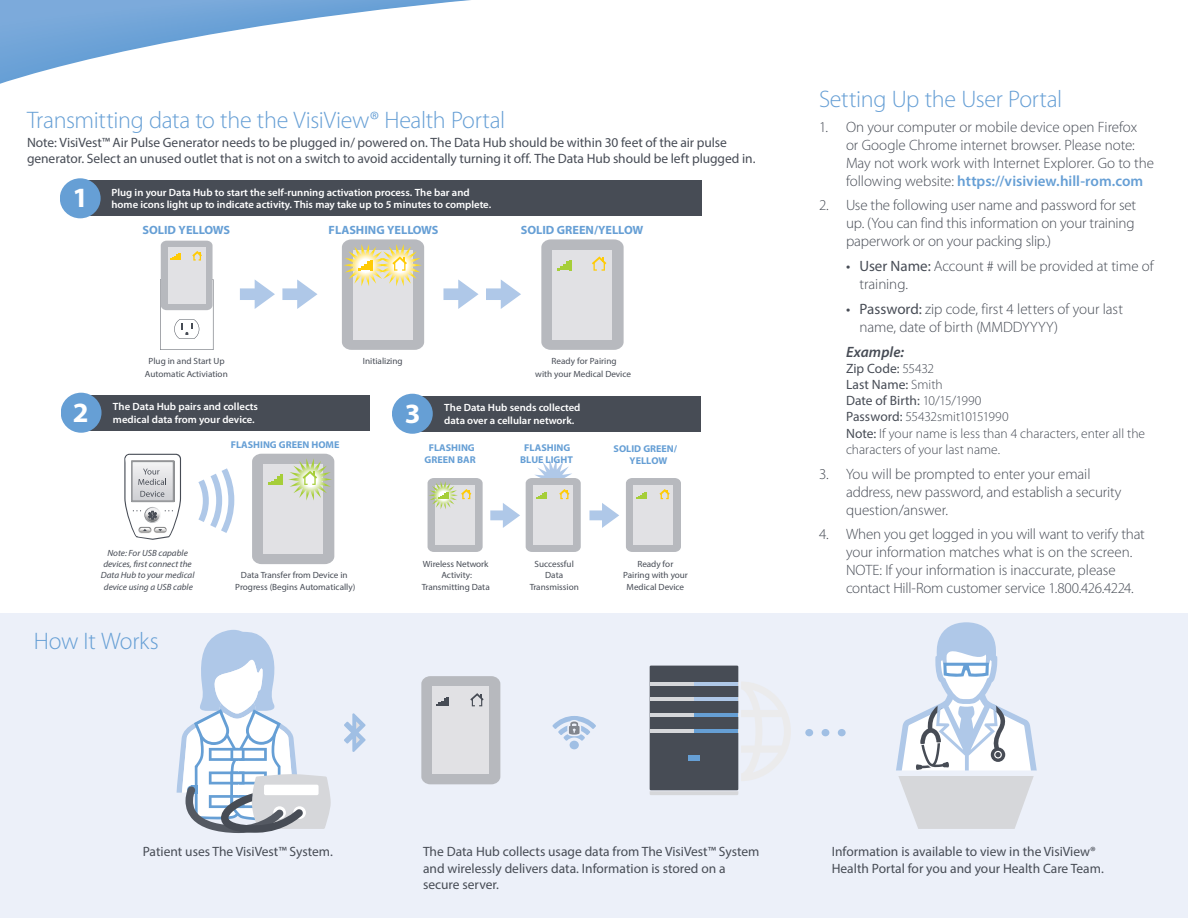
<style>
.page{position:relative;width:1188px;height:918px;background:#fff}
.page>*{position:absolute;margin:0;border:0;box-sizing:border-box;transform-origin:0 0}
.t1{font:700 28.05px "Myriad Pro";color:#fff}
.t2{font:300 24px "Myriad Pro";letter-spacing:-.015em;color:#669fd5}
.t3{font:21.75px "Myriad Pro";color:#474c55}
.t4{font:300 15px/18px "Myriad Pro";letter-spacing:-.005em;color:#474c55}
.t5{font:italic 600 15px "Myriad Pro";letter-spacing:.005em;color:#474c55}
.t6{font:13.5px/16.5px "Myriad Pro";color:#474c55}
.t7{font:300 13.5px/16.2px "Myriad Pro";color:#474c55}
.t8{font:700 12px "Myriad Pro";color:#669fd5}
.t9{font:600 10.5px/12.3px "Myriad Pro";color:#fff}
.t10{font:700 9.9px/11.9px "Myriad Pro";color:#669fd5;text-align:center}
.t11{font:9px/11.4px "Myriad Pro";color:#474c55;text-align:center}
.t12{font:italic 9px/11.4px "Myriad Pro";color:#474c55;text-align:center}
.s1{font-weight:600;color:#669fd5}
.s2{font-weight:400}
</style>
<div class="page">
<div style="left:0;top:614px;width:1188px;height:304px;background:#ecf0f9"></div>
<svg style="left:0;top:0;width:471px;height:72px"></svg>
<svg style="left:896px;top:622px;width:141px;height:207px"></svg>
<div style="left:650px;top:666px;width:88px;height:124px;background:#474c55"></div>
<svg style="left:741px;top:682px;width:50px;height:99px"></svg>
<hr style="left:695px;top:682px;width:43px;height:3px;background:#afc8e8">
<hr style="left:650px;top:682px;width:43px;height:3px;background:#d6d7da">
<hr style="left:695px;top:698px;width:43px;height:3px;background:#afc8e8">
<hr style="left:650px;top:698px;width:43px;height:3px;background:#d6d7da">
<hr style="left:695px;top:713px;width:43px;height:4px;background:#669fd5">
<hr style="left:650px;top:713px;width:43px;height:4px;background:#d6d7da">
<hr style="left:695px;top:729px;width:43px;height:4px;background:#669fd5">
<hr style="left:650px;top:729px;width:43px;height:4px;background:#d6d7da">
<div style="left:688px;top:755px;width:12px;height:6px;background:#669fd5"></div>
<svg style="left:650px;top:791px;width:88px;height:4px"></svg>
<svg style="left:421px;top:676px;width:79px;height:108px;background:#cdced2"></svg>
<div style="left:570px;top:741px;width:9px;height:8px;background:#a0bfe4;border-radius:50%"></div>
<svg style="left:552px;top:716px;width:44px;height:25px"></svg>
<div style="left:805px;top:729px;width:8px;height:7px;background:#a0bfe4;border-radius:50%"></div>
<div style="left:822px;top:729px;width:7px;height:7px;background:#a0bfe4;border-radius:50%"></div>
<div style="left:838px;top:729px;width:8px;height:7px;background:#a0bfe4;border-radius:50%"></div>
<svg style="left:176px;top:630px;width:190px;height:203px"></svg>
<div style="left:74px;top:181px;width:628px;height:35px;background:#474c55"></div>
<div style="left:60px;top:178px;width:41px;height:40px;background:#669fd5;border-radius:20px"></div>
<div style="left:75px;top:395px;width:294px;height:35px;background:#474c55"></div>
<div style="left:61px;top:393px;width:41px;height:40px;background:#669fd5;border-radius:20px"></div>
<div style="left:406px;top:396px;width:295px;height:35px;background:#474c55"></div>
<div style="left:392px;top:394px;width:41px;height:40px;background:#669fd5;border-radius:20px"></div>
<svg style="left:240px;top:279px;width:35px;height:30px"></svg>
<svg style="left:282px;top:279px;width:35px;height:30px"></svg>
<svg style="left:443px;top:279px;width:36px;height:30px"></svg>
<svg style="left:486px;top:280px;width:35px;height:29px"></svg>
<svg style="left:490px;top:503px;width:30px;height:25px"></svg>
<svg style="left:589px;top:503px;width:30px;height:25px"></svg>
<svg style="left:160px;top:241px;width:53px;height:109px"></svg>
<svg style="left:541px;top:239px;width:83px;height:111px;background:#d0d1d2"></svg>
<svg style="left:342px;top:239px;width:82px;height:111px;background:#d6d3c5"></svg>
<svg style="left:252px;top:454px;width:82px;height:110px;background:#ced1cc"></svg>
<svg style="left:124px;top:454px;width:57px;height:86px"></svg>
<svg style="left:198px;top:468px;width:36px;height:65px"></svg>
<svg style="left:428px;top:478px;width:55px;height:74px;background:#cfd1cb"></svg>
<svg style="left:526px;top:459px;width:55px;height:93px;background:#d5d7d8"></svg>
<svg style="left:626px;top:478px;width:55px;height:74px;background:#cfd0d0"></svg>
<h2 class="t2" style="left:27px;top:106px;width:480px">Transmitting data to the the VisiView® Health Portal</h2>
<p class="t6" style="left:27px;top:134px;width:730px">Note: VisiVest™ Air Pulse Generator needs to be plugged in/ powered on. The Data Hub should be within 30 feet of the air pulse generator. Select an unused outlet that is not on a switch to avoid accidentally turning it off. The Data Hub should be left plugged in.</p>
<h3 class="t3" style="left:110px;top:132px;width:289px">DATA HUB QUICK START GUIDE</h3>
<h1 class="t1" style="left:73px;top:180px;width:17px">1</h1>
<p class="t9" style="left:111px;top:186px;width:381px">Plug in your Data Hub to start the self-running activation process. The bar and home icons light up to indicate activity. This may take up to 5 minutes to complete.</p>
<p class="t8" style="left:143px;top:222px;width:89px">SOLID YELLOWS</p>
<p class="t8" style="left:329px;top:222px;width:111px">FLASHING YELLOWS</p>
<p class="t8" style="left:521px;top:222px;width:124px">SOLID GREEN/YELLOW</p>
<p class="t11" style="left:145px;top:355px;width:84px;line-height:12.9px">Plug in and Start Up<br>Automatic Activiation</p>
<p class="t11" style="left:363px;top:356px;width:41px">Initializing</p>
<p class="t11" style="left:535px;top:355px;width:97px;line-height:12.9px">Ready for Pairing<br>with your Medical Device</p>
<h1 class="t1" style="left:73px;top:394px;width:17px">2</h1>
<p class="t9" style="left:113px;top:401px;width:147px">The Data Hub pairs and collects medical data from your device.</p>
<p class="t10" style="left:231px;top:438px;width:110px">FLASHING GREEN HOME</p>
<p class="t12" style="left:101px;top:547px;width:95px">Note: For USB capable devices, first connect the<br>Data Hub to your medical device using a USB cable</p>
<h2 class="t2" style="left:34px;top:628px;width:127px">How It Works</h2>
<p class="t11" style="left:235px;top:569px;width:122px">Data Transfer from Device in<br>Progress (Begins Automatically)</p>
<h1 class="t1" style="left:405px;top:395px;width:17px">3</h1>
<p class="t9" style="left:444px;top:402px;width:138px">The Data Hub sends collected data over a cellular network.</p>
<p class="t10" style="left:425px;top:441px;width:53px">FLASHING<br>GREEN BAR</p>
<p class="t10" style="left:520px;top:442px;width:54px">FLASHING<br>BLUE LIGHT</p>
<p class="t10" style="left:630px;top:442px;width:49px;text-align:left;text-indent:-16px">SOLID GREEN/<br>YELLOW</p>
<p class="t11" style="left:423px;top:558px;width:67px">Wireless Network</p>
<p class="t11" style="left:422px;top:569px;width:69px">Activity:<br>Transmitting Data</p>
<p class="t11" style="left:530px;top:558px;width:51px">Successful<br>Data<br>Transmission</p>
<p class="t11" style="left:623px;top:558px;width:66px">Ready for<br>Pairing with your<br>Medical Device</p>
<h2 class="t2" style="left:819px;top:86px;width:245px">Setting Up the User Portal</h2>
<p class="t4" style="left:846px;top:118px;width:310px;text-indent:-27px">1. On your computer or mobile device open Firefox<br>or Google Chrome internet browser. Please note:<br>May not work work with Internet Explorer. Go to the following website: <span class="s1">https://visiview.hill-rom.com</span></p>
<p class="t4" style="left:846px;top:197px;width:292px;text-align:justify;text-indent:-27px">2. Use the following user name and password for set up. (You can find this information on your training paperwork or on your packing slip.)</p>
<p class="t4" style="left:860px;top:257px;width:296px;text-indent:-14px"><span class="s2">• User Name:</span> Account # will be provided at time of training.</p>
<p class="t4" style="left:860px;top:300px;width:265px;text-indent:-14px"><span class="s2">• Password:</span> zip code, first 4 letters of your last name, date of birth (MMDDYYYY)</p>
<p class="t5" style="left:846px;top:342px;width:60px">Example:</p>
<p class="t7" style="left:846px;top:360px;width:301px"><span class="s2">Zip Code:</span> 55432<br><span class="s2">Last Name:</span> Smith<br><span class="s2">Date of Birth:</span> 10/15/1990<br><span class="s2">Password:</span> 55432smit10151990<br><span class="s2">Note:</span> If your name is less than 4 characters, enter all the characters of your last name.</p>
<p class="t4" style="left:846px;top:465px;width:277px;text-indent:-27px">3. You will be prompted to enter your email address, new password, and establish a security question/answer.</p>
<p class="t4" style="left:846px;top:526px;width:300px;text-indent:-27px">4. When you get logged in you will want to verify that your information matches what is on the screen.<br>NOTE: If your information is inaccurate, please contact Hill‑Rom customer service 1.800.426.4224.</p>
<p class="t6" style="left:143px;top:843px;width:192px">Patient uses The VisiVest™ System.</p>
<p class="t6" style="left:423px;top:843px;width:338px">The Data Hub collects usage data from The VisiVest™ System and wirelessly delivers data. Information is stored on a secure server.</p>
<p class="t6" style="left:832px;top:843px;width:274px">Information is available to view in the VisiView®<br>Health Portal for you and your Health Care Team.</p>
</div>
